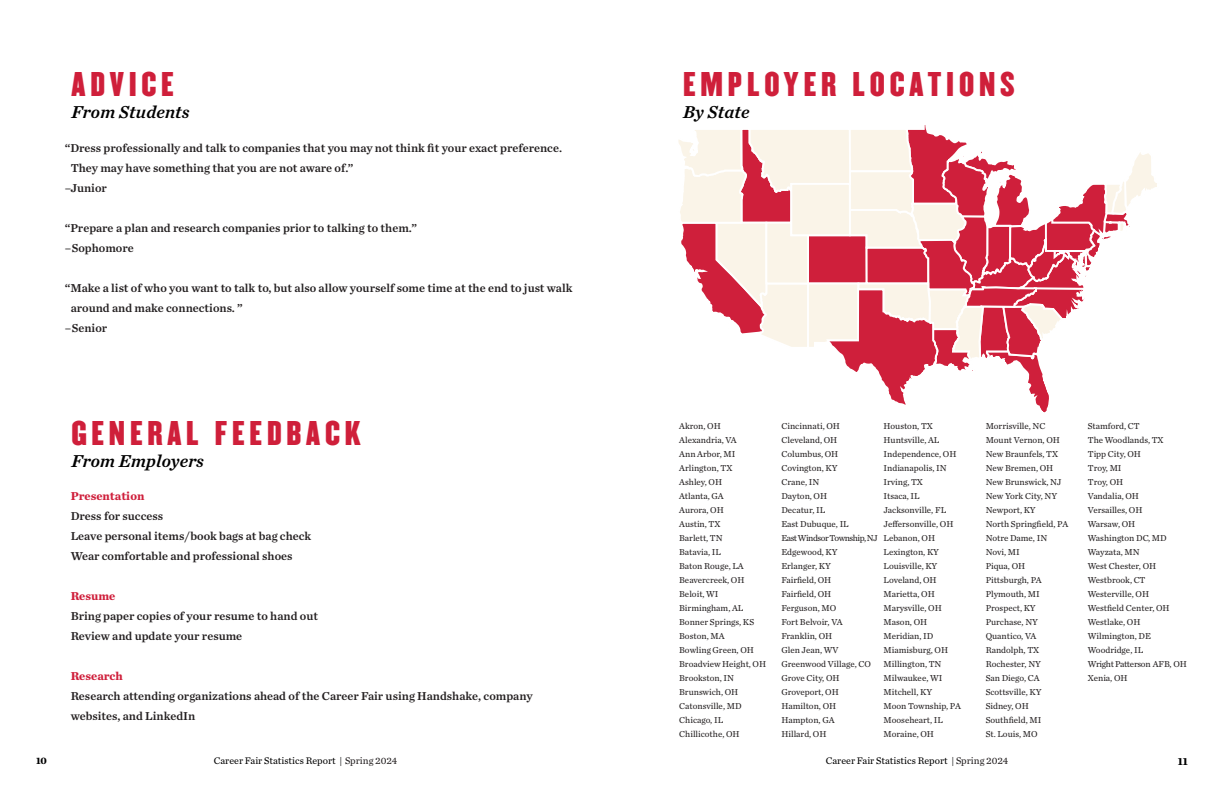
<style>
.page{position:relative;width:1224px;height:792px;background:#fff}
.page>*{position:absolute;margin:0;border:0;box-sizing:border-box;transform-origin:0 0}
.t1{font:30px "Champion Welterweight";letter-spacing:.16em;color:#cf1f3a}
.t2{font:italic 18px "Chronicle Text G2 Semi";letter-spacing:.01em;color:#000}
.t3{font:12px/20px "Chronicle Text G2 Semi";color:#231f20}
.t4{font:700 12px "Chronicle Text G2";color:#cf1f3b}
.t5{font:700 11px "Chronicle Text G2";color:#000}
.t6{font:10px "Chronicle Text G2";color:#000}
.t7{font:10px "Chronicle Text G2";color:#231f20}
.t8{font:700 10px "Chronicle Text G2";color:#000}
.t9{font:9px/14px "Chronicle Text G2";color:#231f20}
.s1{color:#231f20}
</style>
<div class="page">
<svg style="left:678px;top:125px;width:479px;height:288px"></svg>
<h1 class="t1" style="left:72px;top:59px;width:104px">ADVICE</h1>
<h2 class="t2" style="left:72px;top:98px;width:120px">From Students</h2>
<h3 class="t3" style="left:65px;top:137px;width:499px">“Dress professionally and talk to companies that you may not think fit your exact preference.</h3>
<h3 class="t3" style="left:71px;top:157px;width:284px">They may have something that you are not aware of.”</h3>
<h3 class="t3" style="left:65px;top:177px;width:44px">–Junior</h3>
<h3 class="t3" style="left:65px;top:217px;width:354px">“Prepare a plan and research companies prior to talking to them.” –Sophomore</h3>
<h3 class="t3" style="left:65px;top:277px;width:509px">“Make a list of who you want to talk to, but also allow yourself some time at the end to just walk</h3>
<h3 class="t3" style="left:71px;top:297px;width:174px">around and make connections. ”</h3>
<h3 class="t3" style="left:65px;top:317px;width:44px">–Senior</h3>
<h1 class="t1" style="left:72px;top:408px;width:290px">GENERAL FEEDBACK</h1>
<h2 class="t2" style="left:72px;top:447px;width:134px">From Employers</h2>
<h3 class="t4" style="left:71px;top:486px;width:75px">Presentation</h3>
<h3 class="t3" style="left:71px;top:505px;width:242px">Dress for success<br>Leave personal items/book bags at bag check<br>Wear comfortable and professional shoes</h3>
<h3 class="t4" style="left:71px;top:586px;width:46px">Resume</h3>
<h3 class="t3" style="left:71px;top:605px;width:249px">Bring paper copies of your resume to hand out<br>Review and update your resume</h3>
<h3 class="t4" style="left:71px;top:666px;width:54px">Research</h3>
<h3 class="t3" style="left:71px;top:685px;width:463px">Research attending organizations ahead of the Career Fair using Handshake, company websites, and LinkedIn</h3>
<h1 class="t1" style="left:683px;top:59px;width:333px">EMPLOYER LOCATIONS</h1>
<h2 class="t2" style="left:683px;top:98px;width:68px">By State</h2>
<p class="t9" style="left:679px;top:419px;width:88px">Akron, OH<br>Alexandria, VA<br>Ann Arbor, MI<br>Arlington, TX<br>Ashley, OH<br>Atlanta, GA<br>Aurora, OH<br>Austin, TX<br>Barlett, TN<br>Batavia, IL<br>Baton Rouge, LA<br>Beavercreek, OH<br>Beloit, WI<br>Birmingham, AL<br>Bonner Springs, KS<br>Boston, MA<br>Bowling Green, OH<br>Broadview Height, OH<br>Brookston, IN<br>Brunswich, OH<br>Catonsville, MD<br>Chicago, IL<br>Chillicothe, OH</p>
<p class="t9" style="left:781px;top:419px;width:98px">Cincinnati, OH<br>Cleveland, OH<br>Columbus, OH<br>Covington, KY<br>Crane, IN<br>Dayton, OH<br>Decatur, IL<br>East Dubuque, IL<br>East Windsor Township, NJ<br>Edgewood, KY<br>Erlanger, KY<br>Fairfield, OH<br>Fairfield, OH<br>Ferguson, MO<br>Fort Belvoir, VA<br>Franklin, OH<br>Glen Jean, WV<br>Greenwood Village, CO<br>Grove City, OH<br>Groveport, OH<br>Hamilton, OH<br>Hampton, GA<br>Hillard, OH</p>
<p class="t9" style="left:884px;top:419px;width:78px">Houston, TX<br>Huntsville, AL<br>Independence, OH<br>Indianapolis, IN<br>Irving, TX<br>Itsaca, IL<br>Jacksonville, FL<br>Jeffersonville, OH<br>Lebanon, OH<br>Lexington, KY<br>Louisville, KY<br>Loveland, OH<br>Marietta, OH<br>Marysville, OH<br>Mason, OH<br>Meridian, ID<br>Miamisburg, OH<br>Millington, TN<br>Milwaukee, WI<br>Mitchell, KY<br>Moon Township, PA<br>Mooseheart, IL<br>Moraine, OH</p>
<p class="t9" style="left:986px;top:419px;width:83px">Morrisville, NC<br>Mount Vernon, OH<br>New Braunfels, TX<br>New Bremen, OH<br>New Brunswick, NJ<br>New York City, NY<br>Newport, KY<br>North Springfield, PA<br>Notre Dame, IN<br>Novi, MI<br>Piqua, OH<br>Pittsburgh, PA<br>Plymouth, MI<br>Prospect, KY<br>Purchase, NY<br>Quantico, VA<br>Randolph, TX<br>Rochester, NY<br>San Diego, CA<br>Scottsville, KY<br>Sidney, OH<br>Southfield, MI<br>St. Louis, MO</p>
<p class="t9" style="left:1088px;top:419px;width:101px">Stamford, CT<br>The Woodlands, TX<br>Tipp City, OH<br>Troy, MI<br>Troy, OH<br>Vandalia, OH<br>Versailles, OH<br>Warsaw, OH<br>Washington DC, MD<br>Wayzata, MN<br>West Chester, OH<br>Westbrook, CT<br>Westerville, OH<br>Westfield Center, OH<br>Westlake, OH<br>Wilmington, DE<br>Woodridge, IL<br>Wright Patterson AFB, OH<br>Xenia, OH</p>
<p class="t8" style="left:36px;top:753px;width:12px">10</p>
<p class="t6" style="left:214px;top:753px;width:185px">Career Fair Statistics Report | <span class="s1">Spring 2024</span></p>
<p class="t6" style="left:393px;top:753px;width:7px">3</p>
<p class="t6" style="left:826px;top:753px;width:186px">Career Fair Statistics Report | Spring 2023</p>
<p class="t5" style="left:1178px;top:752px;width:12px">11</p>
<p class="t7" style="left:956px;top:754px;width:54px">Spring 2024</p>
</div>
